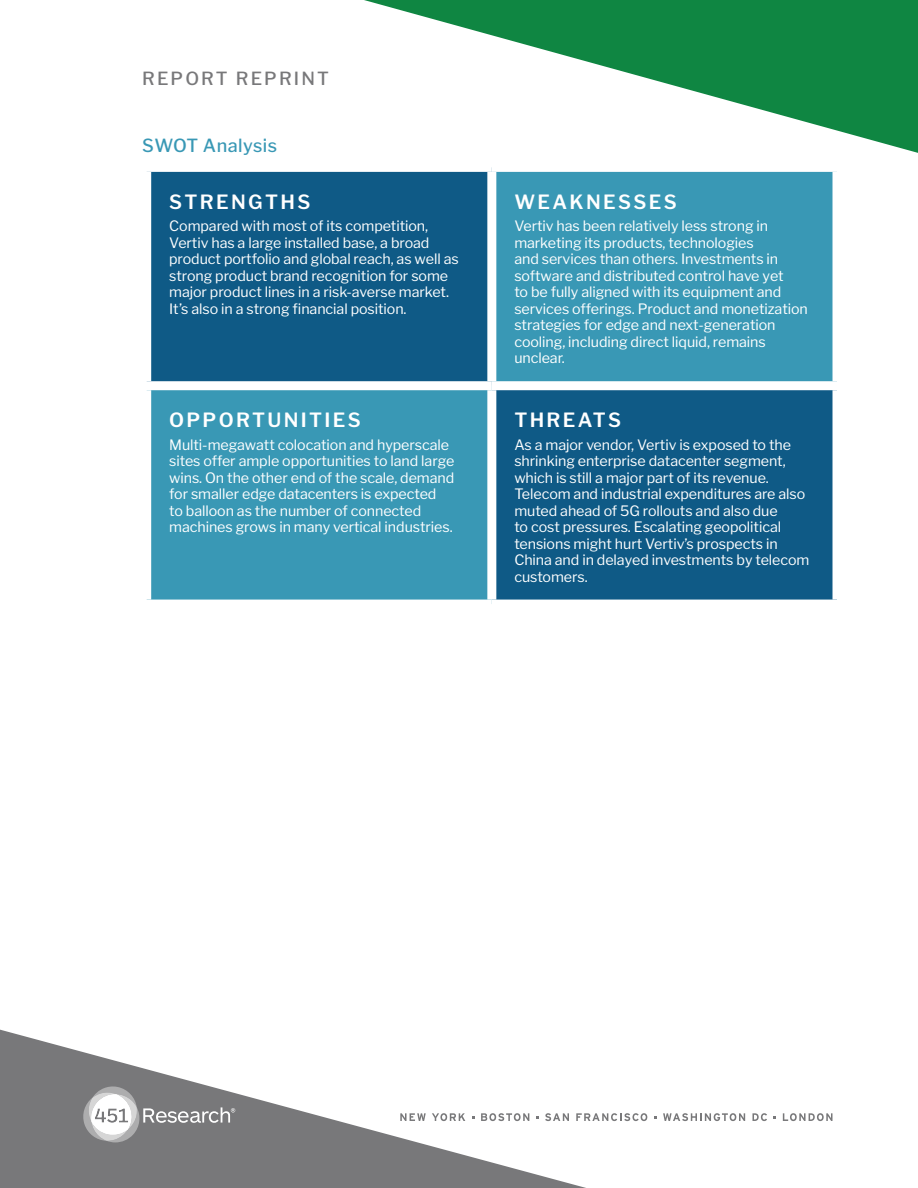
<style>
.page{position:relative;width:918px;height:1188px;background:#fff}
.page>*{position:absolute;margin:0;border:0;box-sizing:border-box;transform-origin:0 0}
.SWOT_Head{font:600 19.5px "Libre Franklin";letter-spacing:.12em;color:#fff}
.t1{font:500 18px "Libre Franklin";letter-spacing:.12em;color:#78787a}
.t2{font:500 18px "Libre Franklin";letter-spacing:.025em;color:#3998b5}
.SWOT_Body{font:14.25px/16.5px "Libre Franklin";letter-spacing:-.005em;color:#fff}
</style>
<div class="page">
<svg style="left:0;top:1029px;width:636px;height:159px"></svg>
<svg style="left:364px;top:0;width:554px;height:153px"></svg>
<svg style="left:82px;top:1086px;width:153px;height:56px"></svg>
<svg style="left:400px;top:1113px;width:26px;height:8px"></svg>
<svg style="left:432px;top:1113px;width:33px;height:8px"></svg>
<svg style="left:481px;top:1113px;width:48px;height:8px"></svg>
<svg style="left:545px;top:1113px;width:24px;height:8px"></svg>
<svg style="left:576px;top:1113px;width:71px;height:8px"></svg>
<svg style="left:663px;top:1113px;width:82px;height:8px"></svg>
<svg style="left:752px;top:1113px;width:15px;height:8px"></svg>
<svg style="left:783px;top:1113px;width:50px;height:8px"></svg>
<svg style="left:151px;top:172px;width:681px;height:428px;background:#267a9e"></svg>
<div style="left:487px;top:172px;width:9px;height:209px;background:#fff"></div>
<div style="left:142px;top:381px;width:350px;height:9px;background:#fff"></div>
<div style="left:492px;top:381px;width:350px;height:9px;background:#fff"></div>
<div style="left:487px;top:390px;width:9px;height:210px;background:#fff"></div>
<p class="t1" style="left:142px;top:68px;width:188px">REPORT REPRINT</p>
<h1 class="t2" style="left:142px;top:135px;width:137px">SWOT Analysis</h1>
<p class="SWOT_Head" style="left:169px;top:190px;width:143px">STRENGTHS</p>
<p class="SWOT_Body" style="left:169px;top:218px;width:291px">Compared with most of its competition, Vertiv has a large installed base, a broad product portfolio and global reach, as well as strong product brand recognition for some major product lines in a risk-averse market.<br>It’s also in a strong financial position.</p>
<p class="SWOT_Head" style="left:169px;top:408px;width:193px">OPPORTUNITIES</p>
<p class="SWOT_Body" style="left:169px;top:436px;width:287px">Multi-megawatt colocation and hyperscale sites offer ample opportunities to land large wins. On the other end of the scale, demand for smaller edge datacenters is expected<br>to balloon as the number of connected machines grows in many vertical industries.</p>
<p class="SWOT_Head" style="left:514px;top:190px;width:164px">WEAKNESSES</p>
<p class="SWOT_Body" style="left:514px;top:218px;width:295px">Vertiv has been relatively less strong in marketing its products, technologies<br>and services than others. Investments in software and distributed control have yet<br>to be fully aligned with its equipment and services offerings. Product and monetization strategies for edge and next-generation cooling, including direct liquid, remains unclear.</p>
<p class="SWOT_Head" style="left:514px;top:408px;width:108px">THREATS</p>
<p class="SWOT_Body" style="left:514px;top:436px;width:297px">As a major vendor, Vertiv is exposed to the shrinking enterprise datacenter segment, which is still a major part of its revenue.<br>Telecom and industrial expenditures are also muted ahead of 5G rollouts and also due<br>to cost pressures. Escalating geopolitical tensions might hurt Vertiv’s prospects in China and in delayed investments by telecom customers.</p>
</div>
